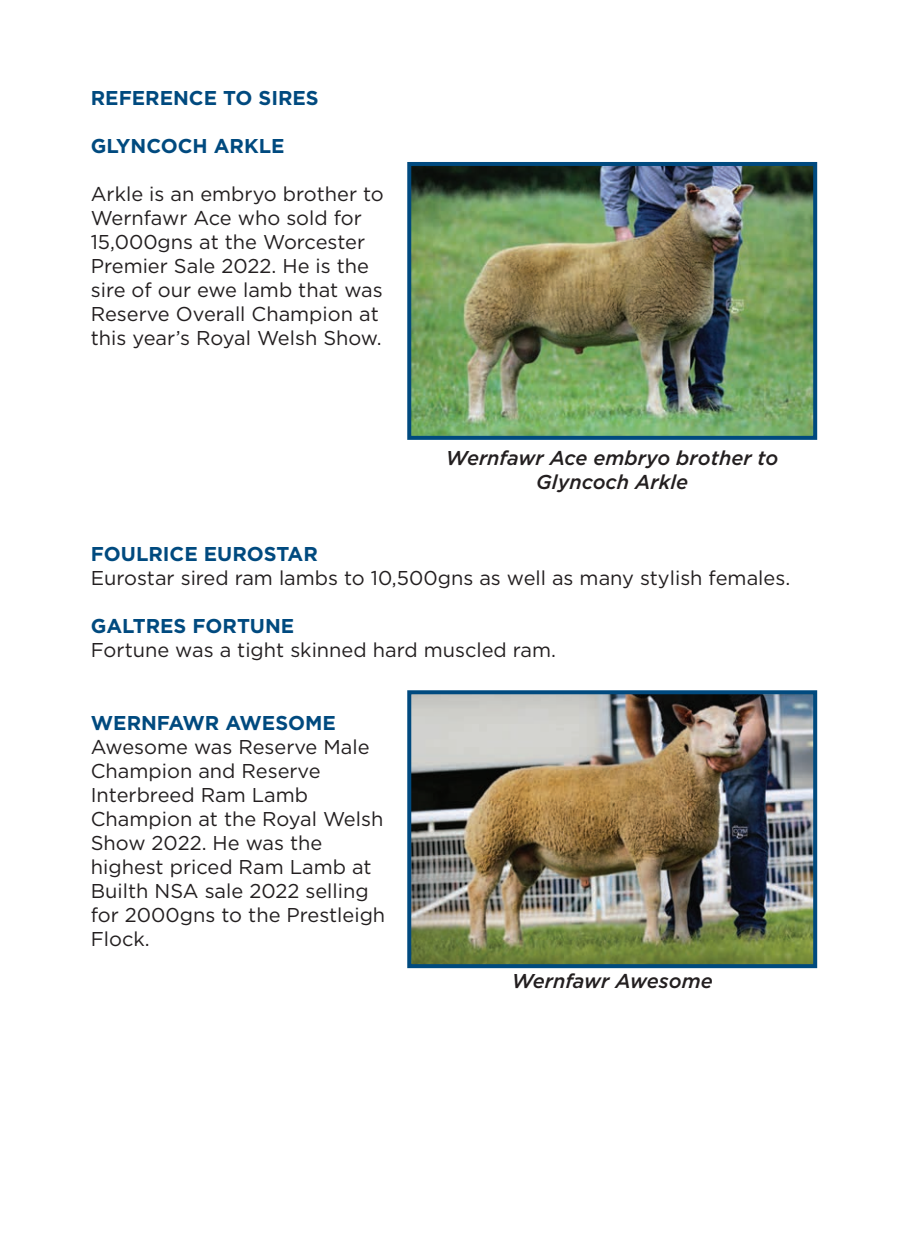
<style>
.page{position:relative;width:908px;height:1259px;background:#fff}
.page>*{position:absolute;margin:0;border:0;box-sizing:border-box;transform-origin:0 0}
.t1{font:20px/24px "Gotham";color:#231f20}
.t2{font:700 20px "Gotham";color:#004a7f}
.t3{font:italic 500 20px/24px "Gotham";color:#231f20;text-align:center}
</style>
<div class="page">
<img style="left:412px;top:167px;width:399px;height:268px">
<div style="left:407px;top:162px;width:409px;height:278px;border:4px solid #004a7f"></div>
<img style="left:412px;top:695px;width:399px;height:268px">
<div style="left:407px;top:690px;width:409px;height:278px;border:4px solid #004a7f"></div>
<p class="t2" style="left:91px;top:91px;width:229px">REFERENCE TO SIRES</p>
<p class="t2" style="left:91px;top:139px;width:195px">GLYNCOCH ARKLE</p>
<p class="t1" style="left:91px;top:184px;width:294px">Arkle is an embryo brother to<br>Wernfawr Ace who sold for<br>15,000gns at the Worcester<br>Premier Sale 2022. He is the sire of our ewe lamb that was<br>Reserve Overall Champion at this year’s Royal Welsh Show.</p>
<p class="t3" style="left:446px;top:447px;width:334px">Wernfawr Ace embryo brother to<br>Glyncoch Arkle</p>
<p class="t2" style="left:91px;top:547px;width:228px">FOULRICE EUROSTAR</p>
<p class="t1" style="left:91px;top:568px;width:700px">Eurostar sired ram lambs to 10,500gns as well as many stylish females.</p>
<p class="t2" style="left:91px;top:619px;width:205px">GALTRES FORTUNE</p>
<p class="t1" style="left:91px;top:640px;width:466px">Fortune was a tight skinned hard muscled ram.</p>
<p class="t2" style="left:91px;top:715px;width:246px">WERNFAWR AWESOME</p>
<p class="t1" style="left:91px;top:736px;width:296px">Awesome was Reserve Male<br>Champion and Reserve<br>Interbreed Ram Lamb<br>Champion at the Royal Welsh<br>Show 2022. He was the highest priced Ram Lamb at<br>Builth NSA sale 2022 selling for 2000gns to the Prestleigh<br>Flock.</p>
<p class="t3" style="left:511px;top:970px;width:202px">Wernfawr Awesome</p>
</div>
